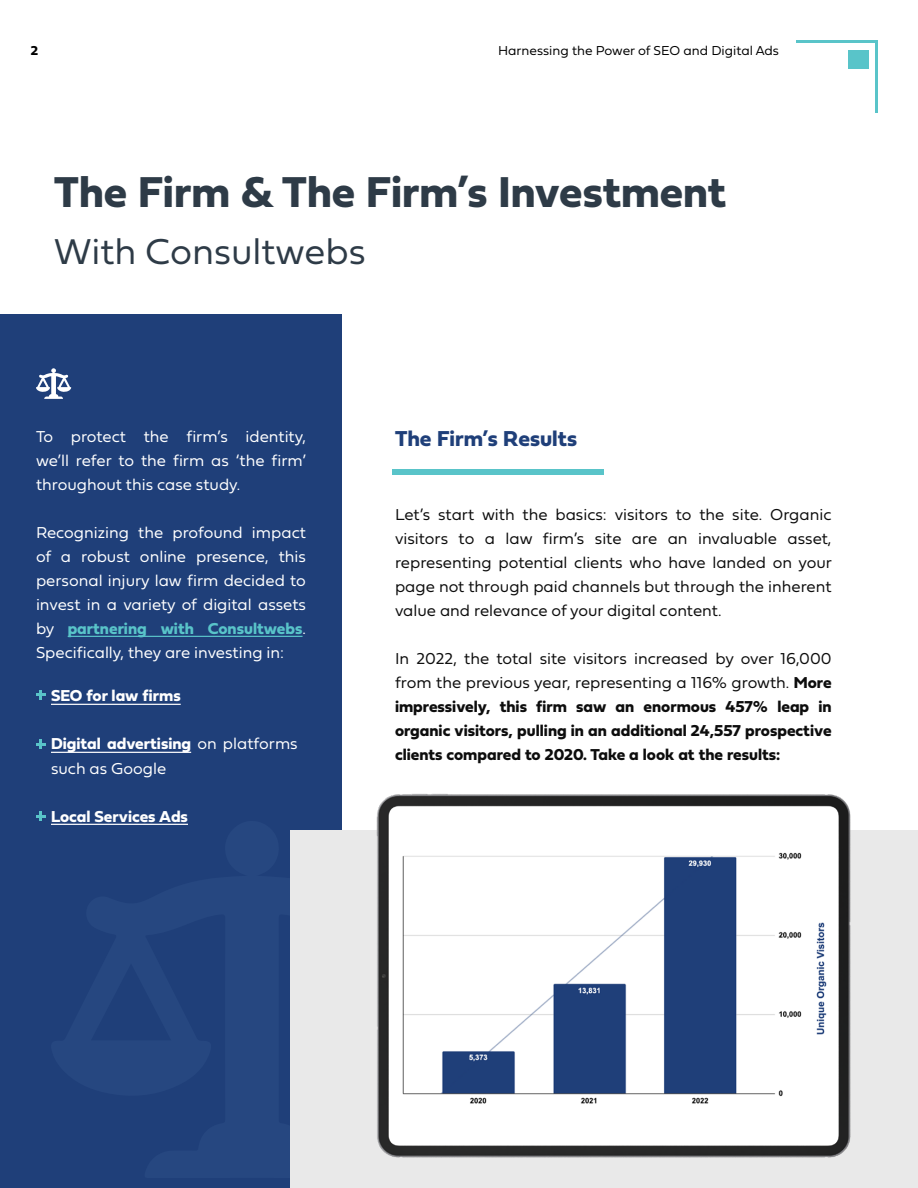
<style>
.page{position:relative;width:918px;height:1188px;background:#fff}
.page>*{position:absolute;margin:0;border:0;box-sizing:border-box;transform-origin:0 0}
.t1{font:45px "Fieldwork Geo Bold";color:#2e3b47}
.t2{font:37.5px "Fieldwork Geo Light";color:#2e3b47}
.t3{font:22.5px "Fieldwork Geo Bold";color:#1f3f79}
.t4{font:16.5px/24px "Fieldwork Geo Light";color:#0d0d0d;text-align:justify}
.t5{font:16.5px/24px "Fieldwork Geo Light";color:#fff;text-align:justify}
.t6{font:16.5px/24px "Fieldwork Geo Bold";color:#0d0d0d;text-align:justify}
.t7{font:16.5px "Fieldwork Geo Bold";color:#fff}
.t8{font:16.5px "Fieldwork Geo Bold";color:#59c4c9}
.t9{font:13.5px "Fieldwork Geo Light";color:#000}
.t10{font:13.5px "Fieldwork Geo Bold";color:#000}
.s1{font-family:"Fieldwork Geo Light";color:#fff}
.s2{font-family:"Fieldwork Geo Light"}
.s3{font-family:"Fieldwork Geo Bold"}
</style>
<div class="page">
<div style="left:392px;top:469px;width:212px;height:5px;background:#59c4c9"></div>
<hr style="left:796px;top:40px;width:81px;height:3px;background:#59c4c9">
<hr style="left:875px;top:40px;width:3px;height:73px;background:#59c4c9">
<div style="left:848px;top:50px;width:21px;height:19px;background:#59c4c9"></div>
<div style="left:0;top:314px;width:342px;height:874px;background:#1f3f79"></div>
<hr style="left:68px;top:636px;width:235px;height:1px;background:#59c4c9">
<hr style="left:51px;top:704px;width:130px;height:1px;background:#fff">
<hr style="left:51px;top:752px;width:140px;height:1px;background:#fff">
<svg style="left:36px;top:690px;width:10px;height:10px"></svg>
<svg style="left:36px;top:740px;width:10px;height:9px"></svg>
<svg style="left:36px;top:811px;width:10px;height:10px"></svg>
<svg style="left:36px;top:368px;width:35px;height:31px"></svg>
<svg style="left:51px;top:823px;width:322px;height:355px"></svg>
<div style="left:291px;top:831px;width:627px;height:357px;background:#e9e9e9"></div>
<img style="left:373px;top:793px;width:481px;height:365px">
<p class="t10" style="left:31px;top:40px;width:9px">2</p>
<p class="t9" style="left:498px;top:40px;width:282px">Harnessing the Power of SEO and Digital Ads</p>
<h1 class="t1" style="left:54px;top:157px;width:674px">The Firm &amp; The Firm’s Investment</h1>
<h2 class="t2" style="left:54px;top:222px;width:313px">With Consultwebs</h2>
<p class="t5" style="left:36px;top:423px;width:272px">To protect the firm’s identity, we’ll refer to the firm as ‘the firm’ throughout this case study.</p>
<p class="t5" style="left:36px;top:519px;width:272px">Recognizing the profound impact of a robust online presence, this personal injury law firm decided to invest in a variety of digital assets</p>
<p class="t8" style="left:36px;top:615px;width:271px"><span class="s1">by</span> partnering with Consultwebs<span class="s1">.</span></p>
<p class="t5" style="left:36px;top:639px;width:250px">Specifically, they are investing in:</p>
<p class="t7" style="left:51px;top:683px;width:131px">SEO for law firms</p>
<p class="t7" style="left:51px;top:731px;width:248px">Digital advertising <span class="s2">on platforms</span></p>
<p class="t5" style="left:51px;top:755px;width:117px">such as Google</p>
<p class="t7" style="left:51px;top:803px;width:139px">Local Services Ads</p>
<h3 class="t3" style="left:395px;top:420px;width:184px">The Firm’s Results</h3>
<p class="t4" style="left:395px;top:502px;width:439px">Let’s start with the basics: visitors to the site. Organic visitors to a law firm’s site are an invaluable asset, representing potential clients who have landed on your page not through paid channels but through the inherent value and relevance of your digital content.</p>
<p class="t4" style="left:395px;top:646px;width:438px">In 2022, the total site visitors increased by over 16,000 from the previous year, representing a 116% growth. <span class="s3">More</span></p>
<p class="t6" style="left:395px;top:694px;width:438px">impressively, this firm saw an enormous 457% leap in organic visitors, pulling in an additional 24,557 prospective clients compared to 2020. Take a look at the results:</p>
</div>
